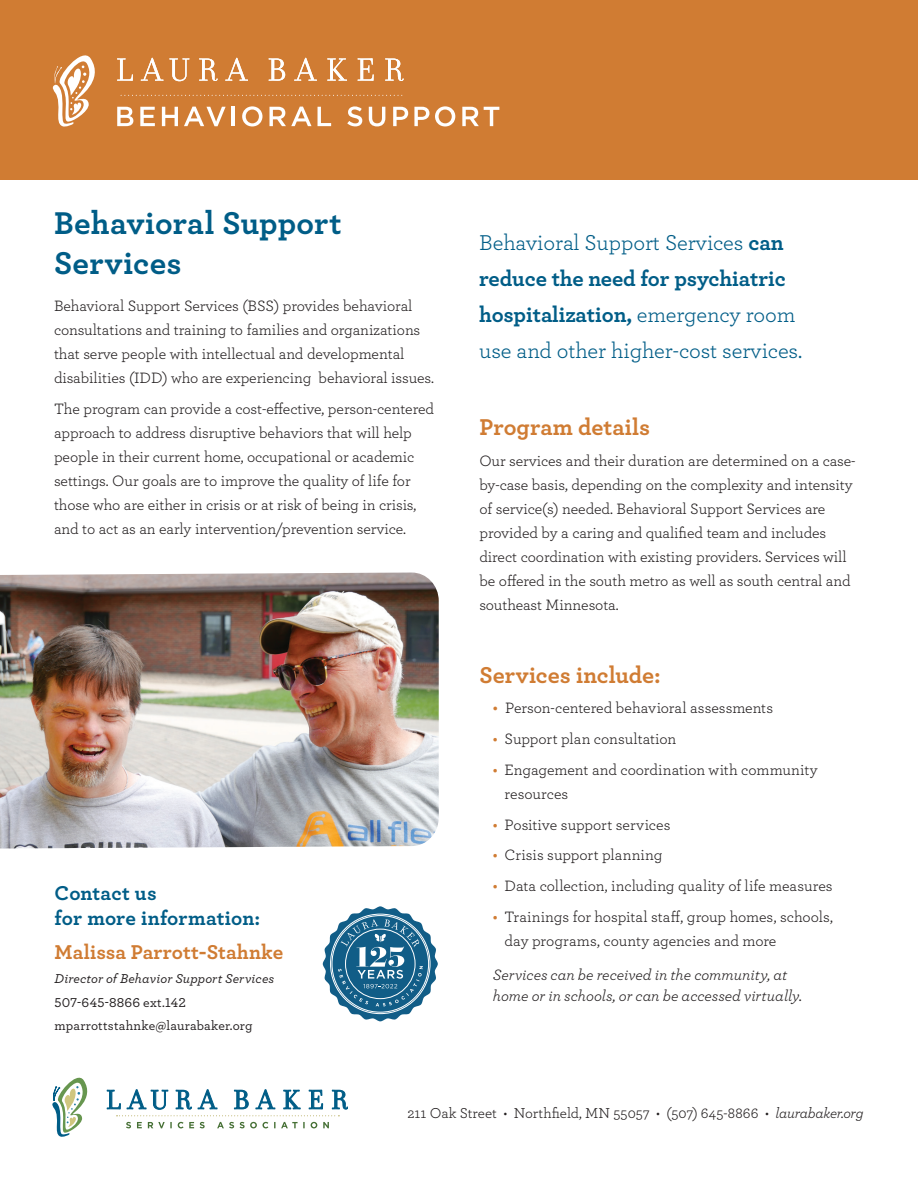
<style>
.page{position:relative;width:918px;height:1188px;background:#fff}
.page>*{position:absolute;margin:0;border:0;box-sizing:border-box;transform-origin:0 0}
.t1{font:700 33px/39.6px "Archer";letter-spacing:.005em;color:#005d87}
.t2{font:700 24px "Archer";color:#d07c33}
.t3{font:22.5px/36px "Archer";letter-spacing:-.005em;color:#005d87}
.t4{font:700 21px/25.2px "Archer";letter-spacing:.005em;color:#005d87}
.t5{font:700 21px "Archer";color:#d07c33}
.t6{font:15.75px/24px "Archer";letter-spacing:-.005em;color:#231f20}
.t7{font:italic 15.75px/21px "Archer";color:#231f20}
.t8{font:15px "Archer";letter-spacing:.005em;color:#231f20}
.t9{font:500 13.5px/22.5px "Archer";letter-spacing:.015em;color:#231f20}
.t10{font:italic 500 13.5px "Archer";letter-spacing:.01em;color:#231f20}
.s1{font-weight:700}
.s2{font-weight:600;font-size:16.5px;color:#d07c33}
.s3{font-weight:600;color:#d07c33}
.s4{font-size:16.5px}
.s5{font-style:italic}
</style>
<div class="page">
<div style="left:0;top:0;width:918px;height:179px;background:#d07c33"></div>
<svg style="left:126px;top:1122px;width:203px;height:6px"></svg>
<svg style="left:107px;top:1089px;width:241px;height:27px"></svg>
<svg style="left:52px;top:1078px;width:36px;height:59px"></svg>
<img style="left:0;top:573px;width:439px;height:276px">
<svg style="left:52px;top:55px;width:43px;height:72px"></svg>
<svg style="left:120px;top:94px;width:283px;height:2px"></svg>
<svg style="left:117px;top:58px;width:287px;height:23px"></svg>
<svg style="left:117px;top:107px;width:16px;height:19px"></svg>
<svg style="left:140px;top:107px;width:15px;height:19px"></svg>
<svg style="left:162px;top:107px;width:16px;height:19px"></svg>
<svg style="left:184px;top:107px;width:42px;height:19px"></svg>
<hr style="left:232px;top:107px;width:3px;height:19px;background:#fff">
<svg style="left:242px;top:106px;width:20px;height:20px"></svg>
<svg style="left:270px;top:107px;width:42px;height:19px"></svg>
<svg style="left:318px;top:107px;width:13px;height:19px"></svg>
<svg style="left:347px;top:106px;width:15px;height:20px"></svg>
<svg style="left:369px;top:107px;width:16px;height:19px"></svg>
<svg style="left:393px;top:107px;width:15px;height:19px"></svg>
<svg style="left:414px;top:107px;width:15px;height:19px"></svg>
<svg style="left:435px;top:106px;width:20px;height:20px"></svg>
<svg style="left:462px;top:107px;width:37px;height:19px"></svg>
<svg style="left:323px;top:906px;width:115px;height:115px"></svg>
<h1 class="t1" style="left:54px;top:201px;width:289px">Behavioral Support<br>Services</h1>
<p class="t6" style="left:54px;top:293px;width:382px">Behavioral Support Services (BSS) provides behavioral consultations and training to families and organizations that serve people with intellectual and developmental disabilities (IDD) who are experiencing behavioral issues.</p>
<p class="t6" style="left:54px;top:396px;width:382px">The program can provide a cost-effective, person-centered approach to address disruptive behaviors that will help people in their current home, occupational or academic settings. Our goals are to improve the quality of life for those who are either in crisis or at risk of being in crisis, and to act as an early intervention/prevention service.</p>
<h3 class="t4" style="left:55px;top:879px;width:207px">Contact us<br>for more information:</h3>
<h3 class="t5" style="left:55px;top:936px;width:230px">Malissa Parrott-Stahnke</h3>
<p class="t10" style="left:55px;top:969px;width:221px">Director of Behavior Support Services</p>
<p class="t9" style="left:55px;top:991px;width:200px">507-645-8866 ext.142 mparrottstahnke@laurabaker.org</p>
<h3 class="t3" style="left:479px;top:224px;width:325px">Behavioral Support Services <span class="s1">can reduce the need for psychiatric hospitalization,</span> emergency room use and other higher-cost services.</h3>
<h2 class="t2" style="left:479px;top:408px;width:172px">Program details</h2>
<p class="t6" style="left:479px;top:448px;width:378px">Our services and their duration are determined on a case&shy;by-case basis, depending on the complexity and intensity of service(s) needed. Behavioral Support Services are provided by a caring and qualified team and includes direct coordination with existing providers. Services will be offered in the south metro as well as south central and southeast Minnesota.</p>
<h2 class="t2" style="left:479px;top:656px;width:183px">Services include:</h2>
<p class="t6" style="left:493px;top:695px;width:282px"><span class="s2">•</span> Person-centered behavioral assessments</p>
<p class="t6" style="left:493px;top:726px;width:185px"><span class="s3">•</span> Support plan consultation</p>
<p class="t6" style="left:505px;top:757px;width:315px;text-indent:-12px"><span class="s3">•</span> Engagement and coordination with community resources</p>
<p class="t6" style="left:493px;top:812px;width:179px"><span class="s3">•</span> Positive support services</p>
<p class="t6" style="left:493px;top:842px;width:171px"><span class="s3">•</span> Crisis support planning</p>
<p class="t6" style="left:493px;top:873px;width:341px"><span class="s3">•</span> Data collection, including quality of life measures</p>
<p class="t6" style="left:505px;top:904px;width:330px;text-indent:-12px"><span class="s3">•</span> Trainings for hospital staff, group homes, schools, day programs, county agencies and more</p>
<p class="t7" style="left:493px;top:964px;width:311px">Services can be received in the community, at home or in schools, or can be accessed virtually<span class="s4">.</span></p>
<p class="t8" style="left:407px;top:1103px;width:458px">211 Oak Street • Northfield, MN 55057 • (507) 645-8866 • <span class="s5">laurabaker.org</span></p>
</div>
